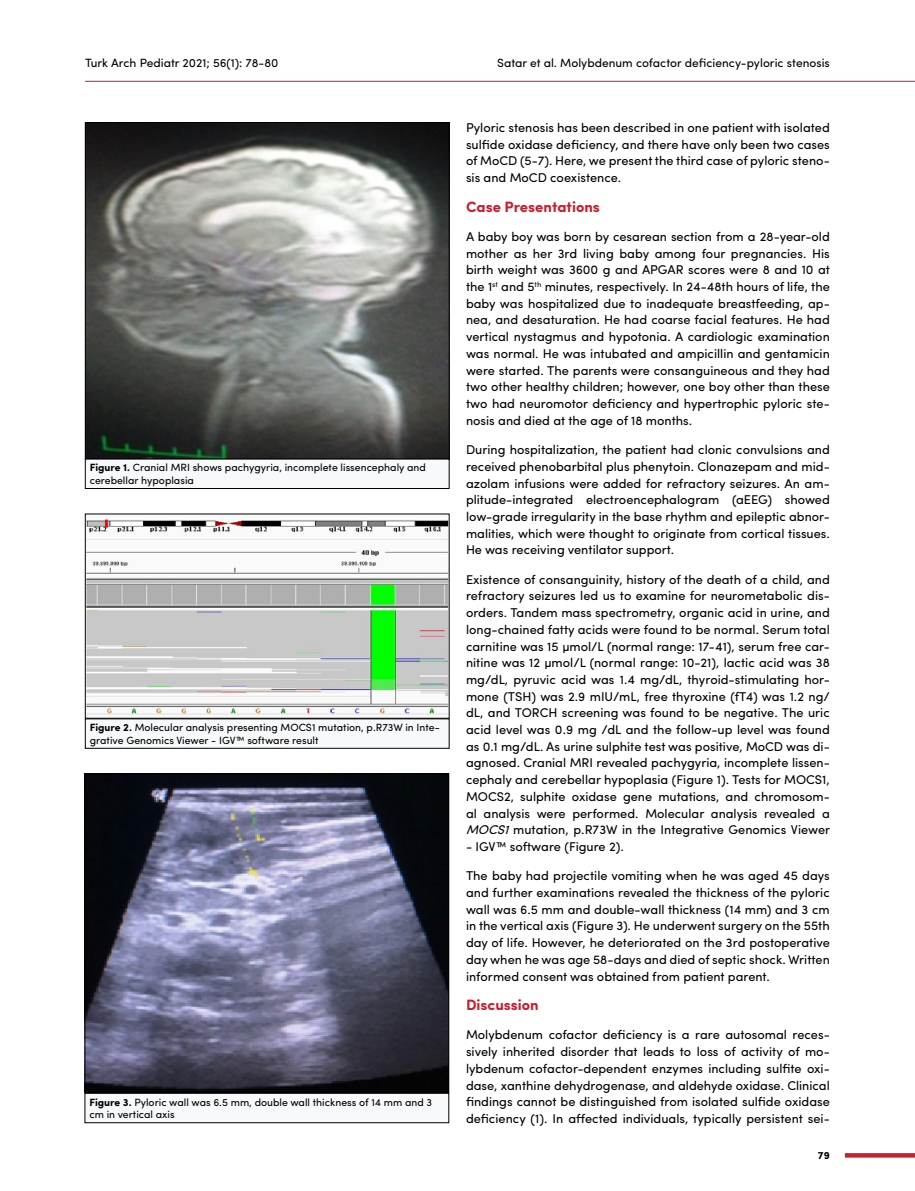
<style>
.page{position:relative;width:915px;height:1191px;background:#fff}
.page>*{position:absolute;margin:0;border:0;box-sizing:border-box;transform-origin:0 0}
.t1{font:700 15px "Sofia Pro";color:#c7202e}
.t2{font:12.75px/16.6px "Sofia Pro";color:#000;text-align:justify}
.t3{font:12px "Sofia Pro";color:#000}
.t4{font:10.5px/12.6px "Sofia Pro";color:#000}
.t5{font:700 10.5px "Sofia Pro";color:#000}
.s1{font-weight:700}
.s2{font-style:italic}
</style>
<div class="page">
<img style="left:87px;top:775px;width:360px;height:315px">
<div style="left:85px;top:773px;width:364px;height:319px;border:1px solid #000"></div>
<div style="left:85px;top:1093px;width:363px;height:29px;background:#f7f9fa"></div>
<div style="left:85px;top:1093px;width:364px;height:30px;border:1px solid #000"></div>
<img style="left:87px;top:516px;width:360px;height:200px">
<div style="left:85px;top:719px;width:364px;height:29px;background:#f7f9fa"></div>
<div style="left:85px;top:718px;width:364px;height:30px;border:1px solid #000"></div>
<img style="left:87px;top:124px;width:360px;height:333px">
<div style="left:85px;top:122px;width:364px;height:337px;border:1px solid #000"></div>
<div style="left:85px;top:459px;width:364px;height:29px;background:#f7f9fa"></div>
<div style="left:85px;top:459px;width:364px;height:30px;border:1px solid #000"></div>
<svg style="left:844px;top:1153px;width:70px;height:4px"></svg>
<hr style="left:85px;top:81px;width:829px;height:1px;background:#c7202e">
<p class="t3" style="left:85px;top:54px;width:195px">Turk Arch Pediatr 2021; 56(1): 78-80</p>
<p class="t3" style="left:497px;top:54px;width:334px">Satar et al. Molybdenum cofactor deficiency-pyloric stenosis</p>
<p class="t4" style="left:90px;top:461px;width:337px"><span class="s1">Figure 1.</span> Cranial MRI shows pachygyria, incomplete lissencephaly and cerebellar hypoplasia</p>
<p class="t4" style="left:90px;top:720px;width:351px"><span class="s1">Figure 2.</span> Molecular analysis presenting MOCS1 mutation, p.R73W in Inte&shy;grative Genomics Viewer - IGV™ software result</p>
<p class="t4" style="left:89px;top:1095px;width:344px"><span class="s1">Figure 3.</span> Pyloric wall was 6.5 mm, double wall thickness of 14 mm and 3 cm in vertical axis</p>
<p class="t2" style="left:466px;top:118px;width:365px">Pyloric stenosis has been described in one patient with isolated sulfide oxidase deficiency, and there have only been two cases of MoCD (5-7). Here, we present the third case of pyloric steno&shy;sis and MoCD coexistence.</p>
<p class="t1" style="left:466px;top:195px;width:135px">Case Presentations</p>
<p class="t2" style="left:466px;top:227px;width:365px">A baby boy was born by cesarean section from a 28-year-old mother as her 3rd living baby among four pregnancies. His birth weight was 3600 g and APGAR scores were 8 and 10 at the 1<sup>st</sup> and 5<sup>th</sup> minutes, respectively. In 24-48th hours of life, the baby was hospitalized due to inadequate breastfeeding, ap&shy;nea, and desaturation. He had coarse facial features. He had vertical nystagmus and hypotonia. A cardiologic examination was normal. He was intubated and ampicillin and gentamicin were started. The parents were consanguineous and they had two other healthy children; however, one boy other than these two had neuromotor deficiency and hypertrophic pyloric ste&shy;nosis and died at the age of 18 months.</p>
<p class="t2" style="left:466px;top:440px;width:365px">During hospitalization, the patient had clonic convulsions and received phenobarbital plus phenytoin. Clonazepam and mid&shy;azolam infusions were added for refractory seizures. An am&shy;plitude-integrated electroencephalogram (aEEG) showed low-grade irregularity in the base rhythm and epileptic abnor&shy;malities, which were thought to originate from cortical tissues.<br>He was receiving ventilator support.</p>
<p class="t2" style="left:466px;top:570px;width:365px">Existence of consanguinity, history of the death of a child, and refractory seizures led us to examine for neurometabolic dis&shy;orders. Tandem mass spectrometry, organic acid in urine, and long-chained fatty acids were found to be normal. Serum total carnitine was 15 μmol/L (normal range: 17-41), serum free car&shy;nitine was 12 μmol/L (normal range: 10-21), lactic acid was 38 mg/dL, pyruvic acid was 1.4 mg/dL, thyroid-stimulating hor&shy;mone (TSH) was 2.9 mIU/mL, free thyroxine (fT4) was 1.2 ng/ dL, and TORCH screening was found to be negative. The uric acid level was 0.9 mg /dL and the follow-up level was found as 0.1 mg/dL. As urine sulphite test was positive, MoCD was di&shy;agnosed. Cranial MRI revealed pachygyria, incomplete lissen&shy;cephaly and cerebellar hypoplasia (Figure 1). Tests for MOCS1, MOCS2, sulphite oxidase gene mutations, and chromosom&shy;al analysis were performed. Molecular analysis revealed a <span class="s2">MOCS1</span>mutation, p.R73W in the Integrative Genomics Viewer</p>
<p class="t2" style="left:466px;top:837px;width:159px">- IGV™ software (Figure 2).</p>
<p class="t2" style="left:466px;top:866px;width:365px">The baby had projectile vomiting when he was aged 45 days and further examinations revealed the thickness of the pyloric wall was 6.5 mm and double-wall thickness (14 mm) and 3 cm in the vertical axis (Figure 3). He underwent surgery on the 55th day of life. However, he deteriorated on the 3rd postoperative day when he was age 58-days and died of septic shock. Written informed consent was obtained from patient parent.</p>
<p class="t1" style="left:466px;top:993px;width:74px">Discussion</p>
<p class="t2" style="left:466px;top:1025px;width:365px">Molybdenum cofactor deficiency is a rare autosomal reces&shy;sively inherited disorder that leads to loss of activity of mo&shy;lybdenum cofactor-dependent enzymes including sulfite oxi&shy;dase, xanthine dehydrogenase, and aldehyde oxidase. Clinical findings cannot be distinguished from isolated sulfide oxidase deficiency (1). In affected individuals, typically persistent sei-</p>
<p class="t5" style="left:817px;top:1147px;width:13px">79</p>
</div>
